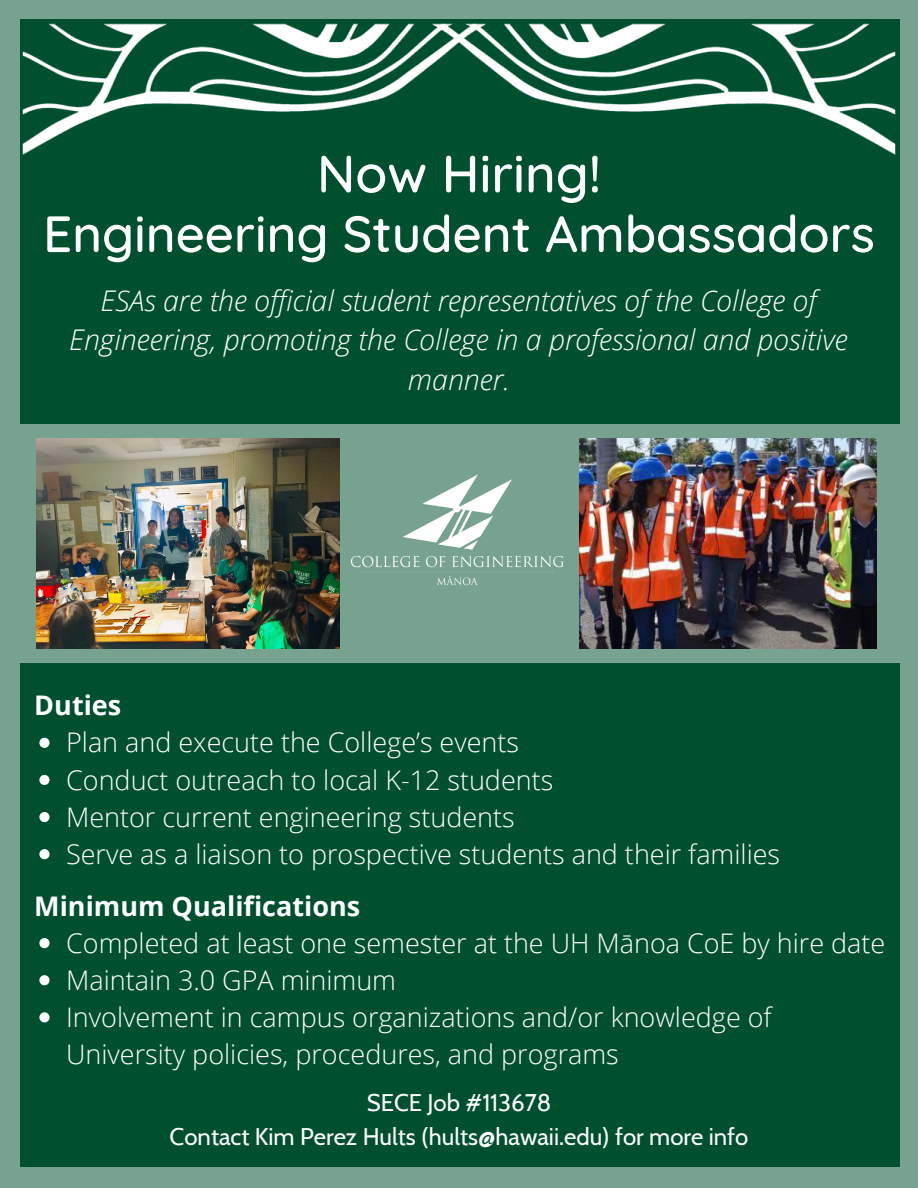
<style>
.page{position:relative;width:918px;height:1188px;background:#78a290}
.page>*{position:absolute;margin:0;border:0;box-sizing:border-box;transform-origin:0 0}
.t1{font:500 52.5px "Quicksand";color:#fff}
.t2{font:500 51px "Quicksand";color:#fff}
.t3{font:italic 300 28.5px/39.3px "Open Sans";color:#fff;text-align:center}
.t4{font:300 27px/37.2px "Open Sans";color:#fff}
.t5{font:700 27px "Open Sans";color:#fefffe}
.t6{font:24px "Cabin";color:#fff}
</style>
<div class="page">
<div style="left:20px;top:20px;width:879px;height:1147px;background:#00502f"></div>
<svg style="left:39px;top:938px;width:11px;height:10px"></svg>
<svg style="left:39px;top:975px;width:11px;height:10px"></svg>
<svg style="left:39px;top:1012px;width:11px;height:10px"></svg>
<img style="left:22px;top:23px;width:405px;height:132px">
<img style="left:427px;top:23px;width:469px;height:132px">
<div style="left:0;top:425px;width:918px;height:238px;background:#78a290"></div>
<img style="left:579px;top:439px;width:297px;height:209px">
<img style="left:37px;top:439px;width:303px;height:209px">
<svg style="left:39px;top:738px;width:11px;height:10px"></svg>
<svg style="left:39px;top:775px;width:11px;height:10px"></svg>
<svg style="left:39px;top:812px;width:11px;height:10px"></svg>
<svg style="left:39px;top:849px;width:11px;height:10px"></svg>
<img style="left:88px;top:424px;width:670px;height:198px">
<p class="t1" style="left:317px;top:140px;width:286px">Now Hiring!</p>
<p class="t2" style="left:43px;top:201px;width:833px">Engineering Student Ambassadors</p>
<p class="t3" style="left:69px;top:280px;width:780px">ESAs are the official student representatives of the College of<br>Engineering, promoting the College in a professional and positive manner.</p>
<p class="t5" style="left:34px;top:686px;width:89px">Duties</p>
<p class="t4" style="left:66px;top:723px;width:454px">Plan and execute the College’s events</p>
<p class="t4" style="left:66px;top:760px;width:489px">Conduct outreach to local K-12 students</p>
<p class="t4" style="left:66px;top:798px;width:450px">Mentor current engineering students</p>
<p class="t4" style="left:66px;top:835px;width:715px">Serve as a liaison to prospective students and their families</p>
<p class="t5" style="left:34px;top:887px;width:328px">Minimum Qualifications</p>
<p class="t4" style="left:66px;top:924px;width:821px">Completed at least one semester at the UH Mānoa CoE by hire date</p>
<p class="t4" style="left:66px;top:961px;width:331px">Maintain 3.0 GPA minimum</p>
<p class="t4" style="left:66px;top:998px;width:707px">Involvement in campus organizations and/or knowledge of<br>University policies, procedures, and programs</p>
<p class="t6" style="left:367px;top:1088px;width:186px">SECE Job #113678</p>
<p class="t6" style="left:170px;top:1122px;width:580px">Contact Kim Perez Hults (hults@hawaii.edu) for more info</p>
</div>
